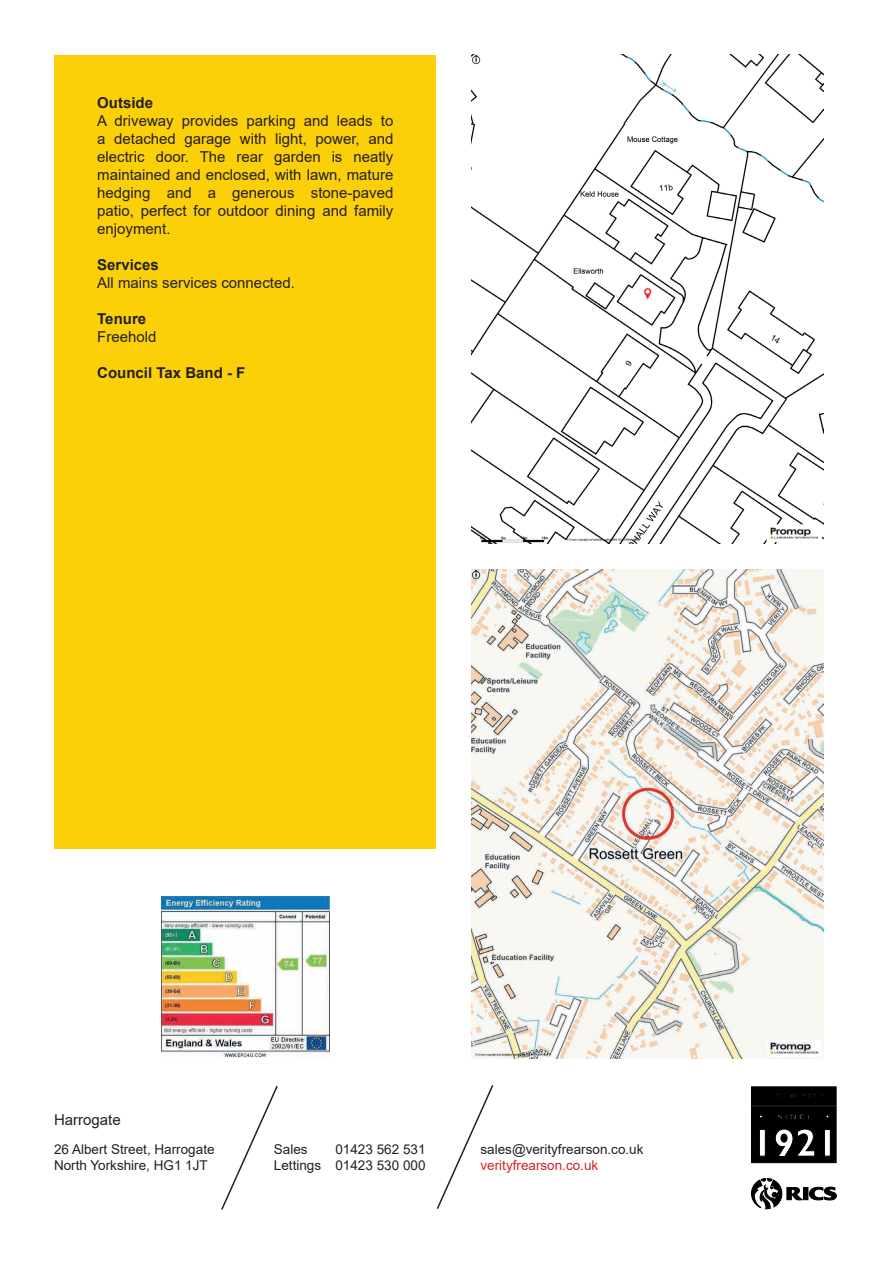
<style>
.page{position:relative;width:893px;height:1263px;background:#fff}
.page>*{position:absolute;margin:0;border:0;box-sizing:border-box;transform-origin:0 0}
.t1{font:15px/18px "Arial";color:#231f20;text-align:justify}
.t2{font:700 15px "Arial";color:#231f20}
.t3{font:13.5px/16.2px "Arial";color:#231f20}
.t4{font:13.5px "Arial";color:#d1232a}
</style>
<div class="page">
<div style="left:55px;top:55px;width:381px;height:793px;background:#fcd008"></div>
<img style="left:472px;top:54px;width:352px;height:489px">
<img style="left:472px;top:570px;width:352px;height:489px">
<img style="left:162px;top:896px;width:167px;height:162px">
<svg style="left:221px;top:1085px;width:57px;height:125px"></svg>
<svg style="left:436px;top:1085px;width:58px;height:124px"></svg>
<svg style="left:751px;top:1086px;width:86px;height:77px;background:#1d1d1e"></svg>
<svg style="left:809px;top:1186px;width:28px;height:15px"></svg>
<div style="left:803px;top:1187px;width:5px;height:13px;background:#000001"></div>
<svg style="left:751px;top:1178px;width:52px;height:31px"></svg>
<p class="t2" style="left:97px;top:92px;width:57px">Outside</p>
<p class="t1" style="left:97px;top:112px;width:298px">A driveway provides parking and leads to a detached garage with light, power, and electric door. The rear garden is neatly maintained and enclosed, with lawn, mature hedging and a generous stone-paved patio, perfect for outdoor dining and family enjoyment.</p>
<p class="t2" style="left:97px;top:254px;width:63px">Services</p>
<p class="t1" style="left:97px;top:274px;width:199px">All mains services connected.</p>
<p class="t2" style="left:97px;top:308px;width:50px">Tenure</p>
<p class="t1" style="left:97px;top:328px;width:61px">Freehold</p>
<p class="t2" style="left:97px;top:362px;width:150px">Council Tax Band - F</p>
<p class="t1" style="left:54px;top:1111px;width:68px">Harrogate</p>
<p class="t3" style="left:54px;top:1141px;width:162px">26 Albert Street, Harrogate<br>North Yorkshire, HG1 1JT</p>
<p class="t3" style="left:274px;top:1141px;width:35px">Sales</p>
<p class="t3" style="left:274px;top:1141px;width:153px;text-align:right">01423 562 531<br>Lettings 01423 530 000</p>
<p class="t3" style="left:480px;top:1141px;width:164px">sales@verityfrearson.co.uk</p>
<p class="t4" style="left:480px;top:1156px;width:119px">verityfrearson.co.uk</p>
</div>
